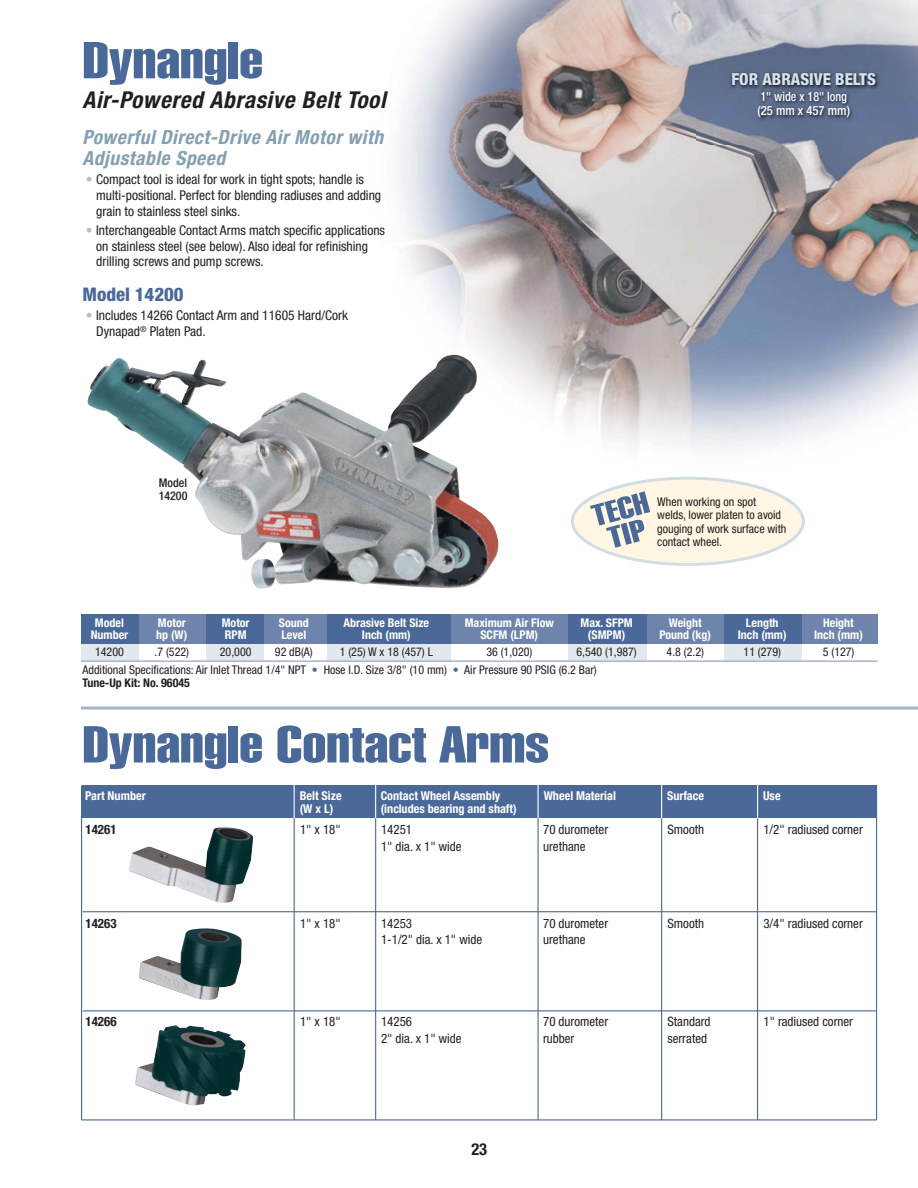
<style>
.page{position:relative;width:918px;height:1188px;background:#fff}
.page>*{position:absolute;margin:0;border:0;box-sizing:border-box;transform-origin:0 0}
.t1{font:51px "Helvetica Extra Compressed";color:#4a6998;scale:1.4 1}
.t2{font:30px/25.5px "Helvetica Extra Compressed";color:#4a6998;text-align:center;scale:1.4 1}
.t3{font:italic 700 condensed 23.25px "Helvetica Neue";color:#231f20}
.t4{font:italic 700 condensed 19.5px/21.8px "Helvetica Neue";letter-spacing:.025em;color:#839fb1}
.t5{font:800 condensed 18.75px "Helvetica Neue";color:#4a6998}
.t6{font:800 condensed 16.5px "Helvetica Neue";color:#d8e2e9}
.t7{font:700 condensed 16.5px "Helvetica Neue";color:#231f20}
.t8{font:condensed 13.5px/15.8px "Helvetica Neue";color:#231f20}
.t9{font:condensed 12.9px "Helvetica Neue";color:#231f20}
.t10{font:700 condensed 12.9px "Helvetica Neue";color:#231f20}
.t11{font:500 condensed 12.75px/14.2px "Helvetica Neue";color:#fff;scale:.95 1}
.t12{font:700 condensed 12.15px "Helvetica Neue";color:#fff}
.t13{font:condensed 12px/13.5px "Helvetica Neue";color:#231f20}
.t14{font:700 condensed 12px "Helvetica Neue";color:#fff}
.t15{font:500 condensed 12px/12.8px "Helvetica Neue";color:#231f20}
.s1{color:#aec1ce}
.s2{color:#4a6998}
.s3{font-weight:700}
</style>
<div class="page">
<img style="left:399px;top:0;width:519px;height:448px">
<img style="left:109px;top:354px;width:390px;height:235px">
<div style="left:81px;top:637px;width:57px;height:23px;background:#e1e8ee"></div>
<div style="left:81px;top:615px;width:797px;height:29px;background:#6f84ac"></div>
<div style="left:81px;top:615px;width:57px;height:29px;background:#4a6998"></div>
<div style="left:206px;top:637px;width:58px;height:23px;background:#e1e8ee"></div>
<div style="left:206px;top:615px;width:58px;height:29px;background:#4a6998"></div>
<div style="left:327px;top:637px;width:123px;height:23px;background:#e1e8ee"></div>
<div style="left:327px;top:615px;width:123px;height:29px;background:#4a6998"></div>
<div style="left:568px;top:637px;width:79px;height:23px;background:#e1e8ee"></div>
<div style="left:568px;top:615px;width:79px;height:29px;background:#4a6998"></div>
<div style="left:724px;top:637px;width:78px;height:23px;background:#e1e8ee"></div>
<div style="left:724px;top:615px;width:78px;height:29px;background:#4a6998"></div>
<hr style="left:81px;top:660px;width:797px;height:2px;background:#a8b3cd">
<img style="left:81px;top:785px;width:537px;height:1px">
<hr style="left:81px;top:707px;width:837px;height:3px;background:#a8b3cd">
<hr style="left:876px;top:785px;width:1px;height:335px;background:#4a6998">
<div style="left:82px;top:786px;width:795px;height:32px;background:#4a6998"></div>
<hr style="left:375px;top:794px;width:1px;height:326px;background:#4a6998">
<hr style="left:294px;top:794px;width:1px;height:326px;background:#4a6998">
<hr style="left:537px;top:794px;width:2px;height:326px;background:#4a6998">
<hr style="left:81px;top:786px;width:1px;height:334px;background:#4a6998">
<hr style="left:661px;top:794px;width:1px;height:326px;background:#4a6998">
<hr style="left:757px;top:794px;width:1px;height:326px;background:#4a6998">
<hr style="left:375px;top:784px;width:1px;height:34px;background:#fff">
<hr style="left:294px;top:785px;width:1px;height:33px;background:#fff">
<hr style="left:537px;top:784px;width:2px;height:34px;background:#fff">
<hr style="left:661px;top:785px;width:1px;height:33px;background:#fff">
<hr style="left:757px;top:782px;width:1px;height:36px;background:#fff">
<hr style="left:83px;top:911px;width:794px;height:1px;background:#4a6998">
<hr style="left:83px;top:1010px;width:794px;height:1px;background:#4a6998">
<hr style="left:82px;top:1119px;width:795px;height:1px;background:#4a6998">
<img style="left:129px;top:827px;width:124px;height:76px">
<img style="left:139px;top:928px;width:103px;height:72px">
<img style="left:135px;top:1025px;width:111px;height:81px">
<svg style="left:571px;top:477px;width:234px;height:89px"></svg>
<img style="left:697px;top:65px;width:217px;height:80px">
<h1 class="t1" style="left:83px;top:42px;width:130px">Dynangle</h1>
<h3 class="t3" style="left:82px;top:91px;width:309px">Air-Powered Abrasive Belt Tool</h3>
<h3 class="t4" style="left:82px;top:128px;width:306px">Powerful Direct -Drive Air Motor with<br>Adjustable Speed</h3>
<p class="t8" style="left:96px;top:173px;width:286px;text-indent:-10px"><span class="s1">•</span> Compact tool is ideal for work in tight spots; handle is multi-positional. Perfect for blending radiuses and adding grain to stainless steel sinks.</p>
<p class="t8" style="left:96px;top:223px;width:290px;text-indent:-10px"><span class="s1">•</span> Interchangeable Contact Arms match specific applications on stainless steel (see below). Also ideal for refinishing drilling screws and pump screws.</p>
<h3 class="t5" style="left:82px;top:288px;width:103px">Model 14200</h3>
<p class="t8" style="left:96px;top:308px;width:253px;text-indent:-10px"><span class="s1">•</span> Includes 14266 Contact Arm and 11605 Hard/Cork<br>Dynapad<sup>®</sup> Platen Pad.</p>
<p class="t15" style="left:159px;top:478px;width:30px">Model<br>14200</p>
<p class="t6" style="left:731px;top:74px;width:146px">FOR ABRASIVE BELTS</p>
<p class="t11" style="left:757px;top:91px;width:99px">1" wide x 18" long (25 mm x 457 mm)</p>
<h2 class="t2" style="left:590px;top:506px;width:42px;rotate:-15deg">TECH<br>TIP</h2>
<p class="t13" style="left:657px;top:496px;width:131px">When working on spot welds, lower platen to avoid gouging of work surface with contact wheel.</p>
<p class="t14" style="left:95px;top:619px;width:31px">Model</p>
<p class="t14" style="left:158px;top:619px;width:29px">Motor</p>
<p class="t14" style="left:222px;top:619px;width:29px">Motor</p>
<p class="t14" style="left:279px;top:619px;width:31px">Sound</p>
<p class="t14" style="left:343px;top:619px;width:87px">Abrasive Belt Size</p>
<p class="t14" style="left:465px;top:619px;width:91px">Maximum Air Flow</p>
<p class="t14" style="left:581px;top:619px;width:54px">Max. SFPM</p>
<p class="t14" style="left:669px;top:619px;width:34px">Weight</p>
<p class="t14" style="left:746px;top:619px;width:34px">Length</p>
<p class="t14" style="left:823px;top:619px;width:32px">Height</p>
<p class="t14" style="left:91px;top:631px;width:39px">Number</p>
<p class="t14" style="left:156px;top:631px;width:33px">hp (W)</p>
<p class="t14" style="left:225px;top:631px;width:23px">RPM</p>
<p class="t14" style="left:281px;top:631px;width:26px">Level</p>
<p class="t14" style="left:362px;top:631px;width:50px">Inch (mm)</p>
<p class="t14" style="left:480px;top:631px;width:59px">SCFM (LPM)</p>
<p class="t14" style="left:588px;top:631px;width:39px">(SMPM)</p>
<p class="t14" style="left:659px;top:631px;width:53px">Pound (kg)</p>
<p class="t14" style="left:738px;top:631px;width:50px">Inch (mm)</p>
<p class="t14" style="left:814px;top:631px;width:50px">Inch (mm)</p>
<p class="t13" style="left:95px;top:646px;width:30px">14200</p>
<p class="t13" style="left:155px;top:646px;width:36px">.7 (522)</p>
<p class="t13" style="left:220px;top:646px;width:33px">20,000</p>
<p class="t13" style="left:275px;top:646px;width:39px">92 dB(A)</p>
<p class="t13" style="left:340px;top:646px;width:95px">1 (25) W x 18 (457) L</p>
<p class="t13" style="left:486px;top:646px;width:48px">36 (1,020)</p>
<p class="t13" style="left:576px;top:646px;width:62px">6,540 (1,987)</p>
<p class="t13" style="left:667px;top:646px;width:39px">4.8 (2.2)</p>
<p class="t13" style="left:744px;top:646px;width:39px">11 (279)</p>
<p class="t13" style="left:823px;top:646px;width:33px">5 (127)</p>
<p class="t13" style="left:83px;top:664px;width:516px">Additional Specifications: Air Inlet Thread 1/4" NPT <span class="s2">•</span> Hose I.D. Size 3/8" (10 mm) <span class="s2">•</span> Air Pressure 90 PSIG (6.2 Bar)<br><span class="s3">Tune-Up Kit: No. 96045</span></p>
<h1 class="t1" style="left:83px;top:726px;width:335px">Dynangle Contact Arms</h1>
<p class="t12" style="left:85px;top:792px;width:62px">Part Number</p>
<p class="t12" style="left:300px;top:792px;width:43px">Belt Size</p>
<p class="t12" style="left:381px;top:792px;width:121px">Contact Wheel Assembly</p>
<p class="t12" style="left:544px;top:792px;width:74px">Wheel Material</p>
<p class="t12" style="left:667px;top:792px;width:39px">Surface</p>
<p class="t12" style="left:763px;top:792px;width:19px">Use</p>
<p class="t12" style="left:300px;top:804px;width:35px">(W x L)</p>
<p class="t12" style="left:381px;top:804px;width:138px">(includes bearing and shaft)</p>
<p class="t10" style="left:86px;top:825px;width:33px">14261</p>
<p class="t9" style="left:300px;top:825px;width:42px">1" x 18"</p>
<p class="t9" style="left:381px;top:825px;width:33px">14251</p>
<p class="t9" style="left:543px;top:825px;width:67px">70 durometer</p>
<p class="t9" style="left:667px;top:825px;width:38px">Smooth</p>
<p class="t9" style="left:763px;top:825px;width:101px">1/2" radiused corner</p>
<p class="t9" style="left:381px;top:841px;width:82px">1" dia. x 1" wide</p>
<p class="t9" style="left:543px;top:841px;width:44px">urethane</p>
<p class="t10" style="left:86px;top:918px;width:33px">14263</p>
<p class="t9" style="left:300px;top:918px;width:42px">1" x 18"</p>
<p class="t9" style="left:381px;top:918px;width:33px">14253</p>
<p class="t9" style="left:543px;top:918px;width:67px">70 durometer</p>
<p class="t9" style="left:667px;top:918px;width:38px">Smooth</p>
<p class="t9" style="left:763px;top:918px;width:101px">3/4" radiused corner</p>
<p class="t9" style="left:381px;top:935px;width:103px">1-1/2" dia. x 1" wide</p>
<p class="t9" style="left:543px;top:935px;width:44px">urethane</p>
<p class="t10" style="left:86px;top:1017px;width:33px">14266</p>
<p class="t9" style="left:300px;top:1017px;width:42px">1" x 18"</p>
<p class="t9" style="left:381px;top:1017px;width:33px">14256</p>
<p class="t9" style="left:543px;top:1017px;width:67px">70 durometer</p>
<p class="t9" style="left:667px;top:1017px;width:45px">Standard</p>
<p class="t9" style="left:763px;top:1017px;width:91px">1" radiused corner</p>
<p class="t9" style="left:381px;top:1034px;width:82px">2" dia. x 1" wide</p>
<p class="t9" style="left:543px;top:1034px;width:33px">rubber</p>
<p class="t9" style="left:667px;top:1034px;width:41px">serrated</p>
<p class="t7" style="left:471px;top:1143px;width:17px">23</p>
</div>
